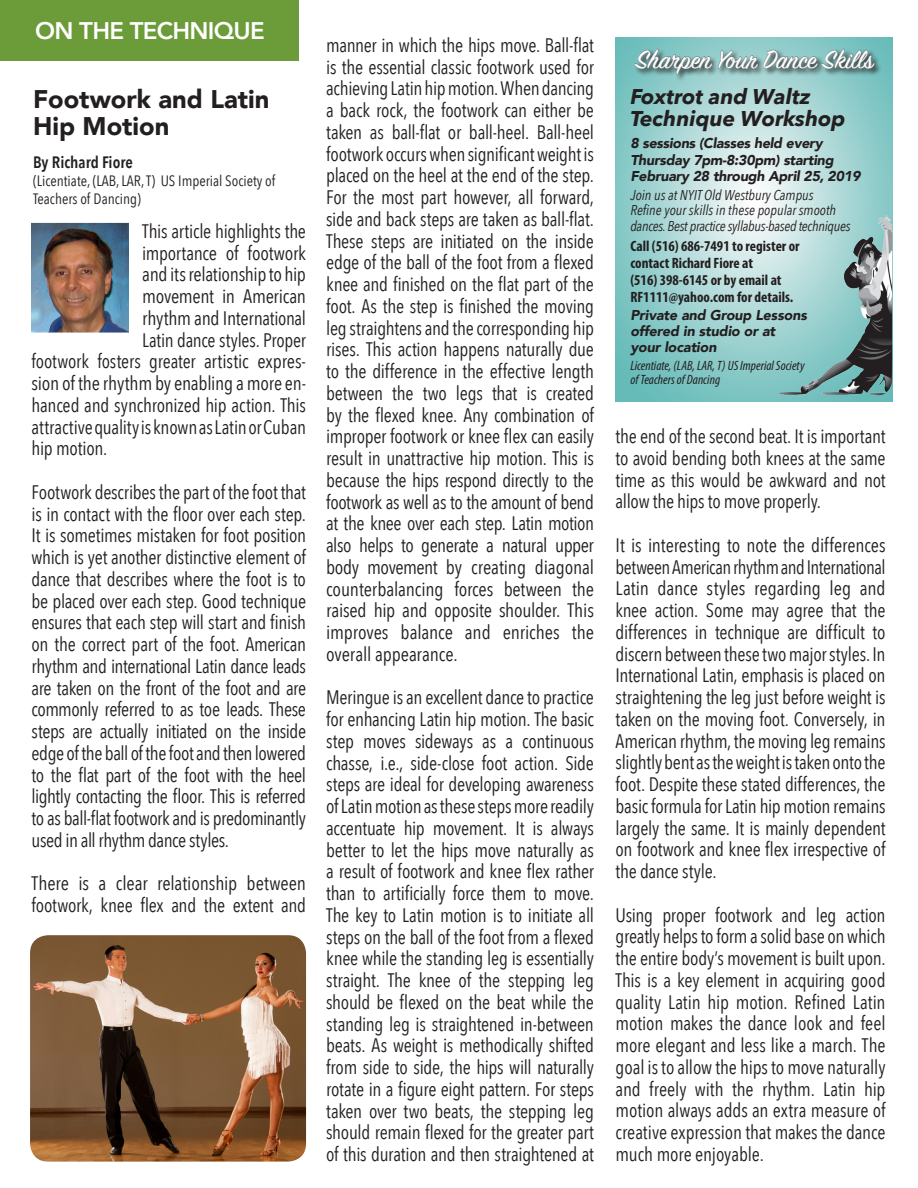
<style>
.page{position:relative;width:918px;height:1188px;background:#fff}
.page>*{position:absolute;margin:0;border:0;box-sizing:border-box;transform-origin:0 0}
.t1{font:28.5px "Sign Painter House Script";color:#fff}
.t2{font:900 25.5px/27px "Avenir";color:#231f20}
.t3{font:800 24px "Avenir";letter-spacing:-.03em;color:#fff}
.t4{font:italic 700 21.3px "Avenir Next";color:#231f20}
.t5{font:19.5px/21.8px "Avenir Next Condensed";letter-spacing:-.01em;color:#231f20;text-align:justify}
.t6{font:600 16.5px "Avenir Next Condensed";color:#231f20}
.t7{font:700 condensed 15px "Myriad Pro";color:#231f20}
.t8{font:15px/18px "Avenir Next Condensed";color:#231f20}
.t9{font:italic 900 14.25px "Avenir";letter-spacing:-.02em;color:#231f20}
.t10{font:italic 14.25px "Avenir Next Condensed";color:#231f20}
.t11{font:italic 14.25px "Avenir Next Condensed";letter-spacing:-.02em;color:#231f20}
.t12{font:italic condensed 13.5px "Myriad Pro";color:#231f20}
</style>
<div class="page">
<div style="left:0;top:0;width:299px;height:61px;background:#6c9b39"></div>
<img style="left:32px;top:222px;width:97px;height:111px">
<svg style="left:616px;top:38px;width:277px;height:364px;background:#a2d4d2"></svg>
<img style="left:763px;top:188px;width:129px;height:209px">
<svg style="left:633px;top:48px;width:249px;height:34px;background:#8dc8c6"></svg>
<svg style="left:635px;top:49px;width:77px;height:25px;background:#6f9494"></svg>
<svg style="left:718px;top:49px;width:157px;height:27px;background:#799b9b"></svg>
<img style="left:30px;top:935px;width:276px;height:227px">
<p class="t3" style="left:35px;top:12px;width:231px">ON THE TECHNIQUE</p>
<p class="t2" style="left:33px;top:85px;width:238px">Footwork and Latin<br>Hip Motion</p>
<p class="t6" style="left:33px;top:148px;width:101px">By Richard Fiore</p>
<p class="t8" style="left:33px;top:171px;width:244px">(Licentiate, (LAB, LAR, T) US Imperial Society of<br>Teachers of Dancing)</p>
<p class="t5" style="left:142px;top:219px;width:165px">This article highlights the</p>
<p class="t5" style="left:142px;top:241px;width:165px">importance of footwork</p>
<p class="t5" style="left:142px;top:263px;width:165px">and its relationship to hip</p>
<p class="t5" style="left:142px;top:285px;width:165px">movement in American</p>
<p class="t5" style="left:142px;top:306px;width:165px">rhythm and International</p>
<p class="t5" style="left:142px;top:328px;width:165px">Latin dance styles. Proper</p>
<p class="t5" style="left:32px;top:350px;width:276px">footwork fosters greater artistic expres-</p>
<p class="t5" style="left:32px;top:372px;width:276px">sion of the rhythm by enabling a more en-</p>
<p class="t5" style="left:32px;top:393px;width:276px">hanced and synchronized hip action. This</p>
<p class="t5" style="left:32px;top:415px;width:276px">attractive quality is known as Latin or Cuban</p>
<p class="t5" style="left:32px;top:437px;width:77px">hip motion.</p>
<p class="t5" style="left:32px;top:480px;width:276px">Footwork describes the part of the foot that is in contact with the floor over each step.<br>It is sometimes mistaken for foot position which is yet another distinctive element of dance that describes where the foot is to be placed over each step. Good technique ensures that each step will start and finish on the correct part of the foot. American rhythm and international Latin dance leads are taken on the front of the foot and are commonly referred to as toe leads. These steps are actually initiated on the inside edge of the ball of the foot and then lowered to the flat part of the foot with the heel lightly contacting the floor. This is referred to as ball-flat footwork and is predominantly used in all rhythm dance styles.</p>
<p class="t5" style="left:32px;top:872px;width:276px">There is a clear relationship between footwork, knee flex and the extent and</p>
<p class="t5" style="left:326px;top:33px;width:269px">manner in which the hips move. Ball-flat is the essential classic footwork used for achieving Latin hip motion. When dancing a back rock, the footwork can either be taken as ball-flat or ball-heel. Ball-heel footwork occurs when significant weight is placed on the heel at the end of the step.<br>For the most part however, all forward, side and back steps are taken as ball-flat.<br>These steps are initiated on the inside edge of the ball of the foot from a flexed knee and finished on the flat part of the foot. As the step is finished the moving leg straightens and the corresponding hip rises. This action happens naturally due to the difference in the effective length between the two legs that is created by the flexed knee. Any combination of improper footwork or knee flex can easily result in unattractive hip motion. This is because the hips respond directly to the footwork as well as to the amount of bend at the knee over each step. Latin motion also helps to generate a natural upper body movement by creating diagonal counterbalancing forces between the raised hip and opposite shoulder. This improves balance and enriches the overall appearance.</p>
<p class="t5" style="left:326px;top:686px;width:269px">Meringue is an excellent dance to practice for enhancing Latin hip motion. The basic step moves sideways as a continuous chasse, i.e., side-close foot action. Side steps are ideal for developing awareness of Latin motion as these steps more readily accentuate hip movement. It is always better to let the hips move naturally as a result of footwork and knee flex rather than to artificially force them to move.<br>The key to Latin motion is to initiate all steps on the ball of the foot from a flexed knee while the standing leg is essentially straight. The knee of the stepping leg should be flexed on the beat while the standing leg is straightened in-between beats. As weight is methodically shifted from side to side, the hips will naturally rotate in a figure eight pattern. For steps taken over two beats, the stepping leg should remain flexed for the greater part of this duration and then straightened at</p>
<p class="t1" style="left:636px;top:42px;width:239px">Sharpen Your Dance Skills</p>
<p class="t4" style="left:630px;top:78px;width:182px">Foxtrot and Waltz</p>
<p class="t4" style="left:630px;top:100px;width:217px">Technique Workshop</p>
<p class="t9" style="left:630px;top:132px;width:194px">8 sessions (Classes held every</p>
<p class="t9" style="left:630px;top:148px;width:205px">Thursday 7pm-8:30pm) starting</p>
<p class="t9" style="left:630px;top:164px;width:232px">February 28 through April 25, 2019</p>
<p class="t10" style="left:630px;top:186px;width:185px">Join us at NYIT Old Westbury Campus</p>
<p class="t10" style="left:630px;top:202px;width:207px">Refine your skills in these popular smooth</p>
<p class="t11" style="left:630px;top:217px;width:222px">dances. Best practice syllabus-based techniques</p>
<p class="t7" style="left:630px;top:236px;width:171px">Call (516) 686-7491 to register or</p>
<p class="t7" style="left:630px;top:253px;width:124px">contact Richard Fiore at</p>
<p class="t7" style="left:630px;top:270px;width:153px">(516) 398-6145 or by email at</p>
<p class="t7" style="left:630px;top:288px;width:165px">RF1111@yahoo.com for details.</p>
<p class="t9" style="left:630px;top:304px;width:178px">Private and Group Lessons</p>
<p class="t9" style="left:630px;top:319px;width:147px">offered in studio or at</p>
<p class="t9" style="left:630px;top:335px;width:88px">your location</p>
<p class="t12" style="left:630px;top:358px;width:176px">Licentiate, (LAB, LAR, T) US Imperial Society</p>
<p class="t12" style="left:630px;top:372px;width:91px">of Teachers of Dancing</p>
<p class="t5" style="left:616px;top:425px;width:272px">the end of the second beat. It is important to avoid bending both knees at the same time as this would be awkward and not allow the hips to move properly.</p>
<p class="t5" style="left:616px;top:533px;width:272px">It is interesting to note the differences between American rhythm and International Latin dance styles regarding leg and knee action. Some may agree that the differences in technique are difficult to discern between these two major styles. In International Latin, emphasis is placed on straightening the leg just before weight is taken on the moving foot. Conversely, in American rhythm, the moving leg remains slightly bent as the weight is taken onto the foot. Despite these stated differences, the basic formula for Latin hip motion remains largely the same. It is mainly dependent on footwork and knee flex irrespective of the dance style.</p>
<p class="t5" style="left:616px;top:903px;width:272px">Using proper footwork and leg action greatly helps to form a solid base on which the entire body’s movement is built upon.<br>This is a key element in acquiring good quality Latin hip motion. Refined Latin motion makes the dance look and feel more elegant and less like a march. The goal is to allow the hips to move naturally and freely with the rhythm. Latin hip motion always adds an extra measure of creative expression that makes the dance much more enjoyable.</p>
</div>
